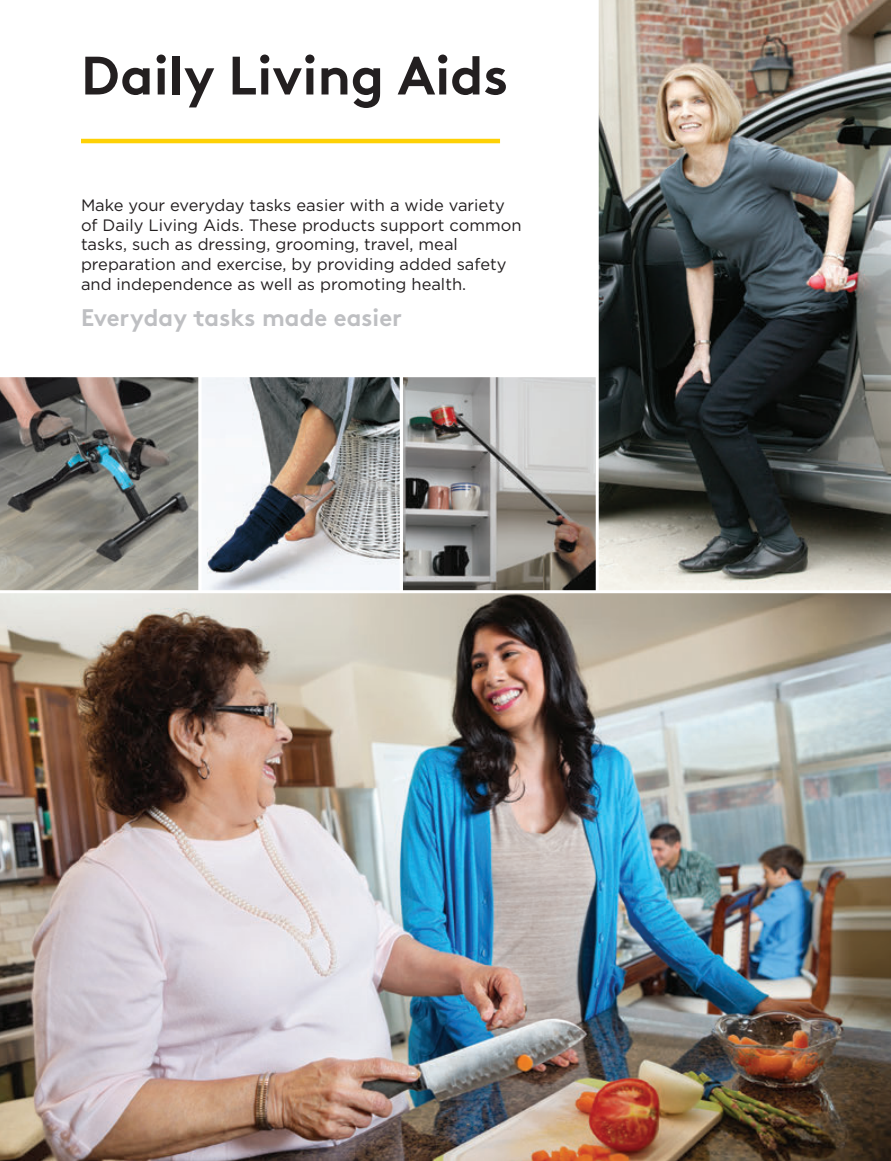
<style>
.page{position:relative;width:891px;height:1161px;background:#fff}
.page>*{position:absolute;margin:0;border:0;box-sizing:border-box;transform-origin:0 0}
.t1{font:700 54px "Brown Std";color:#231f20}
.t2{font:700 24px "Brown Std";color:#bebfc2}
.t3{font:16.5px/19.8px "Gotham";color:#231f20}
</style>
<div class="page">
<img style="left:204px;top:378px;width:392px;height:212px">
<img style="left:598px;top:0;width:293px;height:590px">
<svg style="left:0;top:377px;width:204px;height:213px"></svg>
<div style="left:198px;top:374px;width:205px;height:220px;border:3px solid #fff"></div>
<img style="left:0;top:590px;width:891px;height:571px">
<hr style="left:81px;top:139px;width:419px;height:4px;background:#fed105">
<h1 class="t1" style="left:81px;top:43px;width:429px">Daily Living Aids</h1>
<p class="t3" style="left:81px;top:195px;width:442px">Make your everyday tasks easier with a wide variety of Daily Living Aids. These products support common tasks, such as dressing, grooming, travel, meal preparation and exercise, by providing added safety and independence as well as promoting health.</p>
<h2 class="t2" style="left:81px;top:303px;width:323px">Everyday tasks made easier</h2>
</div>
